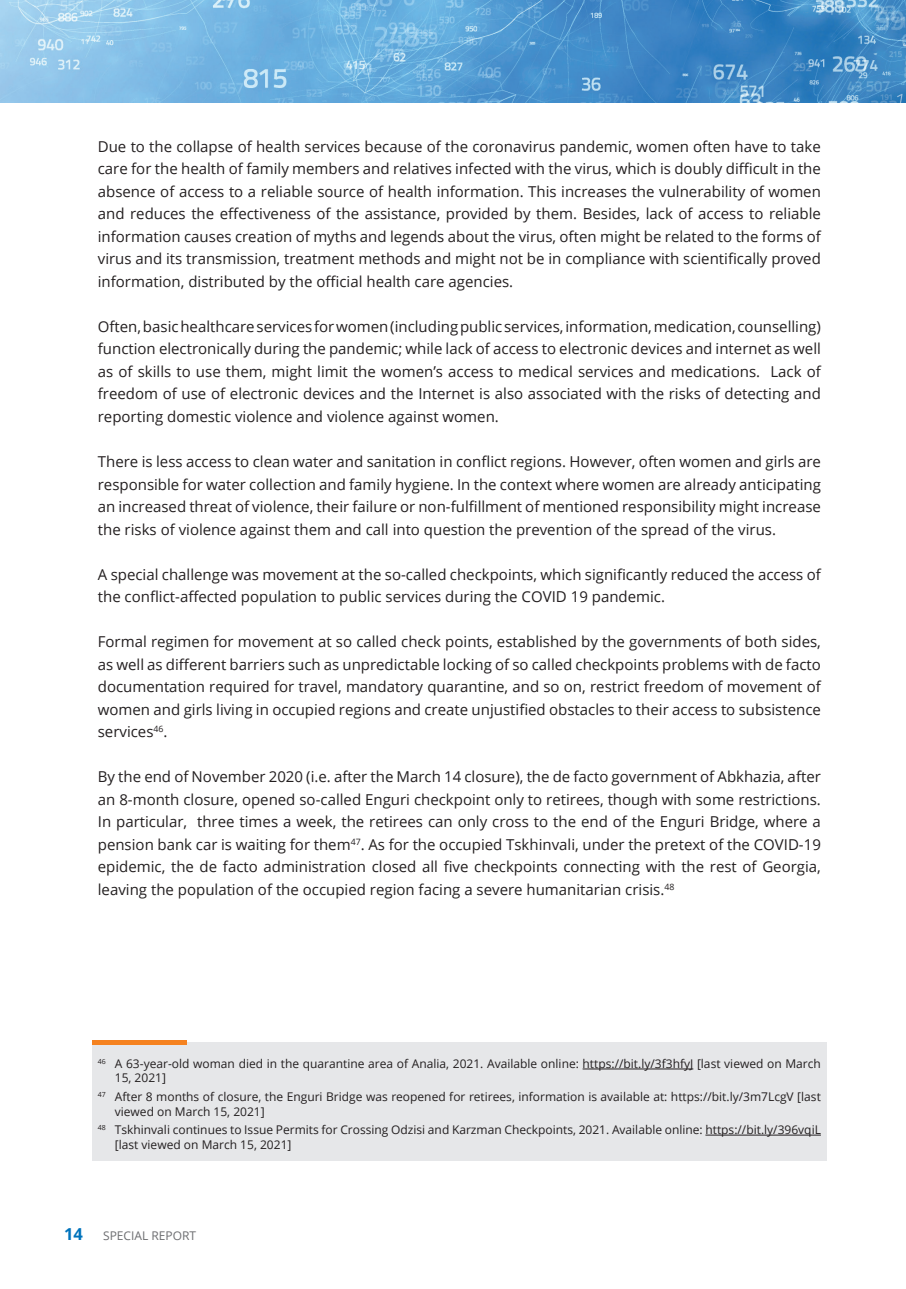
<style>
.page{position:relative;width:906px;height:1289px;background:#fff}
.page>*{position:absolute;margin:0;border:0;box-sizing:border-box;transform-origin:0 0}
.t1{font:15px/22.5px "Open Sans";color:#231f20;text-align:justify}
.t2{font:12px/14.4px "Open Sans";color:#231f20}
.t3{font:12px "Open Sans";color:#6c6d70}
.s1{font-weight:700;font-size:16.5px;color:#0073bc}
</style>
<div class="page">
<img style="left:0;top:0;width:906px;height:102px">
<div style="left:92px;top:1042px;width:734px;height:119px;background:#e6e7e9"></div>
<hr style="left:92px;top:1040px;width:94px;height:4px;background:#f58220">
<hr style="left:582px;top:1068px;width:111px;height:1px;background:#231f20">
<hr style="left:705px;top:1134px;width:116px;height:1px;background:#231f20">
<p class="t1" style="left:98px;top:135px;width:724px">Due to the collapse of health services because of the coronavirus pandemic, women often have to take care for the health of family members and relatives infected with the virus, which is doubly difficult in the absence of access to a reliable source of health information. This increases the vulnerability of women and reduces the effectiveness of the assistance, provided by them. Besides, lack of access to reliable information causes creation of myths and legends about the virus, often might be related to the forms of virus and its transmission, treatment methods and might not be in compliance with scientifically proved information, distributed by the official health care agencies.</p>
<p class="t1" style="left:98px;top:315px;width:724px">Often, basic healthcare services for women (including public services, information, medication, counselling) function electronically during the pandemic; while lack of access to electronic devices and internet as well as of skills to use them, might limit the women’s access to medical services and medications. Lack of freedom of use of electronic devices and the Internet is also associated with the risks of detecting and reporting domestic violence and violence against women.</p>
<p class="t1" style="left:98px;top:450px;width:724px">There is less access to clean water and sanitation in conflict regions. However, often women and girls are responsible for water collection and family hygiene. In the context where women are already anticipating an increased threat of violence, their failure or non-fulfillment of mentioned responsibility might increase the risks of violence against them and call into question the prevention of the spread of the virus.</p>
<p class="t1" style="left:98px;top:562px;width:724px">A special challenge was movement at the so-called checkpoints, which significantly reduced the access of the conflict-affected population to public services during the COVID 19 pandemic.</p>
<p class="t1" style="left:98px;top:630px;width:724px">Formal regimen for movement at so called check points, established by the governments of both sides, as well as different barriers such as unpredictable locking of so called checkpoints problems with de facto documentation required for travel, mandatory quarantine, and so on, restrict freedom of movement of women and girls living in occupied regions and create unjustified obstacles to their access to subsistence services<sup>46</sup>.</p>
<p class="t1" style="left:98px;top:765px;width:724px">By the end of November 2020 (i.e. after the March 14 closure), the de facto government of Abkhazia, after an 8-month closure, opened so-called Enguri checkpoint only to retirees, though with some restrictions.<br>In particular, three times a week, the retirees can only cross to the end of the Enguri Bridge, where a pension bank car is waiting for them<sup>47</sup>. As for the occupied Tskhinvali, under the pretext of the COVID-19 epidemic, the de facto administration closed all five checkpoints connecting with the rest of Georgia, leaving the population of the occupied region facing a severe humanitarian crisis.<sup>48</sup></p>
<p class="t2" style="left:115px;top:1056px;width:707px;text-indent:-17px"><sup>46</sup> A 63-year-old woman died in the quarantine area of Analia, 2021. Available online: https://bit.ly/3f3hfyJ [last viewed on March<br>15, 2021]</p>
<p class="t2" style="left:115px;top:1089px;width:707px;text-indent:-17px"><sup>47</sup> After 8 months of closure, the Enguri Bridge was reopened for retirees, information is available at: https://bit.ly/3m7LcgV [last viewed on March 15, 2021]</p>
<p class="t2" style="left:115px;top:1122px;width:707px;text-indent:-17px"><sup>48</sup> Tskhinvali continues to Issue Permits for Crossing Odzisi and Karzman Checkpoints, 2021. Available online: https://bit.ly/396vqiL [last viewed on March 15, 2021]</p>
<p class="t3" style="left:64px;top:1226px;width:134px"><span class="s1">14</span> SPECIAL REPORT</p>
</div>
